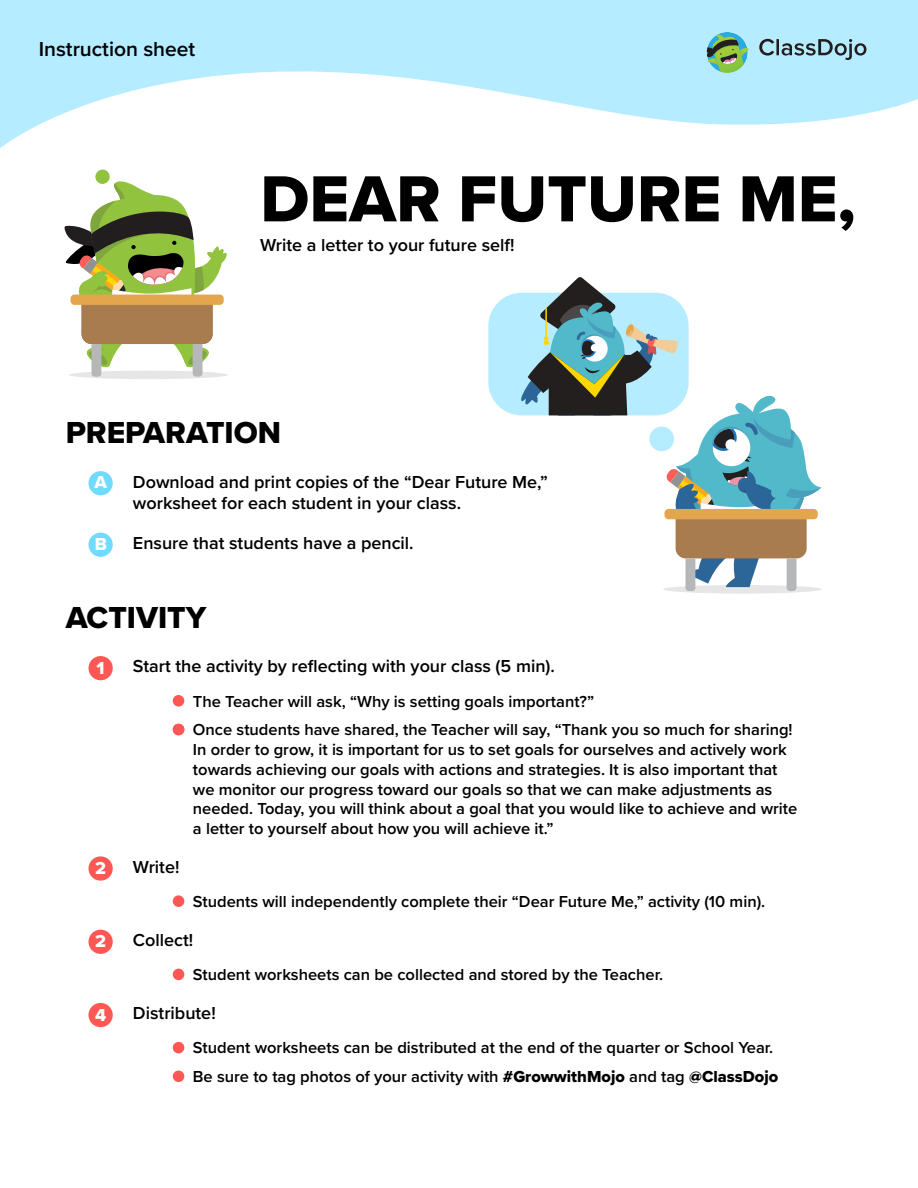
<style>
.page{position:relative;width:918px;height:1188px;background:#fff}
.page>*{position:absolute;margin:0;border:0;box-sizing:border-box;transform-origin:0 0}
.t1{font:67.5px "Proxima Nova Extrabld";color:#000}
.t2{font:31.5px "Proxima Nova Extrabld";color:#000}
.t3{font:600 21px "Proxima Nova";color:#000}
.t4{font:600 18px/21.6px "Proxima Nova";color:#000}
.t5{font:18px "Proxima Nova Extrabld";color:#fff}
.t6{font:600 16.5px/19.8px "Proxima Nova";color:#000}
.s1{font-family:"Proxima Nova Extrabld";font-weight:400}
</style>
<div class="page">
<svg style="left:0;top:0;width:918px;height:148px;fill:#b6ecff"></svg>
<div style="left:707px;top:32px;width:41px;height:41px;background:#29aae1;border-radius:50%"></div>
<svg style="left:703px;top:34px;width:49px;height:49px;background:#8bc1ac"></svg>
<svg style="left:759px;top:39px;width:107px;height:21px;background:#8aafbc"></svg>
<div style="left:89px;top:471px;width:24px;height:24px;background:#70dbff;border-radius:50%"></div>
<div style="left:89px;top:533px;width:24px;height:24px;background:#70dbff;border-radius:50%"></div>
<div style="left:89px;top:656px;width:24px;height:24px;background:#ff5854;border-radius:50%"></div>
<div style="left:89px;top:856px;width:24px;height:25px;background:#ff5854;border-radius:50%"></div>
<div style="left:173px;top:695px;width:11px;height:12px;background:#ff5854;border-radius:50%"></div>
<div style="left:173px;top:724px;width:11px;height:11px;background:#ff5854;border-radius:50%"></div>
<div style="left:173px;top:895px;width:11px;height:12px;background:#ff5854;border-radius:50%"></div>
<div style="left:89px;top:930px;width:24px;height:24px;background:#ff5854;border-radius:50%"></div>
<div style="left:173px;top:969px;width:11px;height:11px;background:#ff5854;border-radius:50%"></div>
<div style="left:89px;top:1003px;width:24px;height:24px;background:#ff5854;border-radius:50%"></div>
<div style="left:173px;top:1042px;width:11px;height:11px;background:#ff5854;border-radius:50%"></div>
<div style="left:173px;top:1071px;width:11px;height:11px;background:#ff5854;border-radius:50%"></div>
<div style="left:69px;top:371px;width:159px;height:8px;background:#e6e6e6;border-radius:50%"></div>
<svg style="left:64px;top:169px;width:164px;height:208px"></svg>
<svg style="left:663px;top:585px;width:159px;height:9px"></svg>
<div style="left:488px;top:293px;width:201px;height:122px;background:#b6ecff;border-radius:33px"></div>
<svg style="left:520px;top:277px;width:301px;height:314px"></svg>
<div style="left:649px;top:427px;width:25px;height:24px;background:#b6ecff;border-radius:50%"></div>
<p class="t3" style="left:39px;top:33px;width:158px">Instruction sheet</p>
<h1 class="t1" style="left:260px;top:149px;width:597px">DEAR FUTURE ME,</h1>
<p class="t4" style="left:260px;top:233px;width:256px">Write a letter to your future self!</p>
<h2 class="t2" style="left:66px;top:409px;width:217px">PREPARATION</h2>
<p class="t4" style="left:133px;top:470px;width:416px">Download and print copies of the “Dear Future Me,” worksheet for each student in your class.</p>
<p class="t4" style="left:133px;top:532px;width:282px">Ensure that students have a pencil.</p>
<p class="t5" style="left:95px;top:469px;width:14px">A</p>
<p class="t5" style="left:95px;top:531px;width:14px">B</p>
<h2 class="t2" style="left:66px;top:594px;width:142px">ACTIVITY</h2>
<p class="t4" style="left:133px;top:655px;width:423px">Start the activity by reflecting with your class (5 min).</p>
<p class="t6" style="left:193px;top:691px;width:403px">The Teacher will ask, “Why is setting goals important?”</p>
<p class="t5" style="left:97px;top:655px;width:10px">1</p>
<p class="t5" style="left:95px;top:855px;width:12px">2</p>
<p class="t4" style="left:133px;top:856px;width:48px">Write!</p>
<p class="t6" style="left:193px;top:719px;width:606px">Once students have shared, the Teacher will say, “Thank you so much for sharing!<br>In order to grow, it is important for us to set goals for ourselves and actively work towards achieving our goals with actions and strategies. It is also important that we monitor our progress toward our goals so that we can make adjustments as needed. Today, you will think about a goal that you would like to achieve and write a letter to yourself about how you will achieve it.”</p>
<p class="t6" style="left:193px;top:891px;width:574px">Students will independently complete their “Dear Future Me,” activity (10 min).</p>
<p class="t5" style="left:95px;top:928px;width:12px">2</p>
<p class="t4" style="left:133px;top:929px;width:62px">Collect!</p>
<p class="t6" style="left:193px;top:964px;width:472px">Student worksheets can be collected and stored by the Teacher.</p>
<p class="t5" style="left:95px;top:1001px;width:13px">4</p>
<p class="t4" style="left:133px;top:1002px;width:84px">Distribute!</p>
<p class="t6" style="left:193px;top:1033px;width:587px;line-height:28.7px">Student worksheets can be distributed at the end of the quarter or School Year.<br>Be sure to tag photos of your activity with <span class="s1">#GrowwithMojo</span> and tag <span class="s1">@ClassDojo</span></p>
</div>
